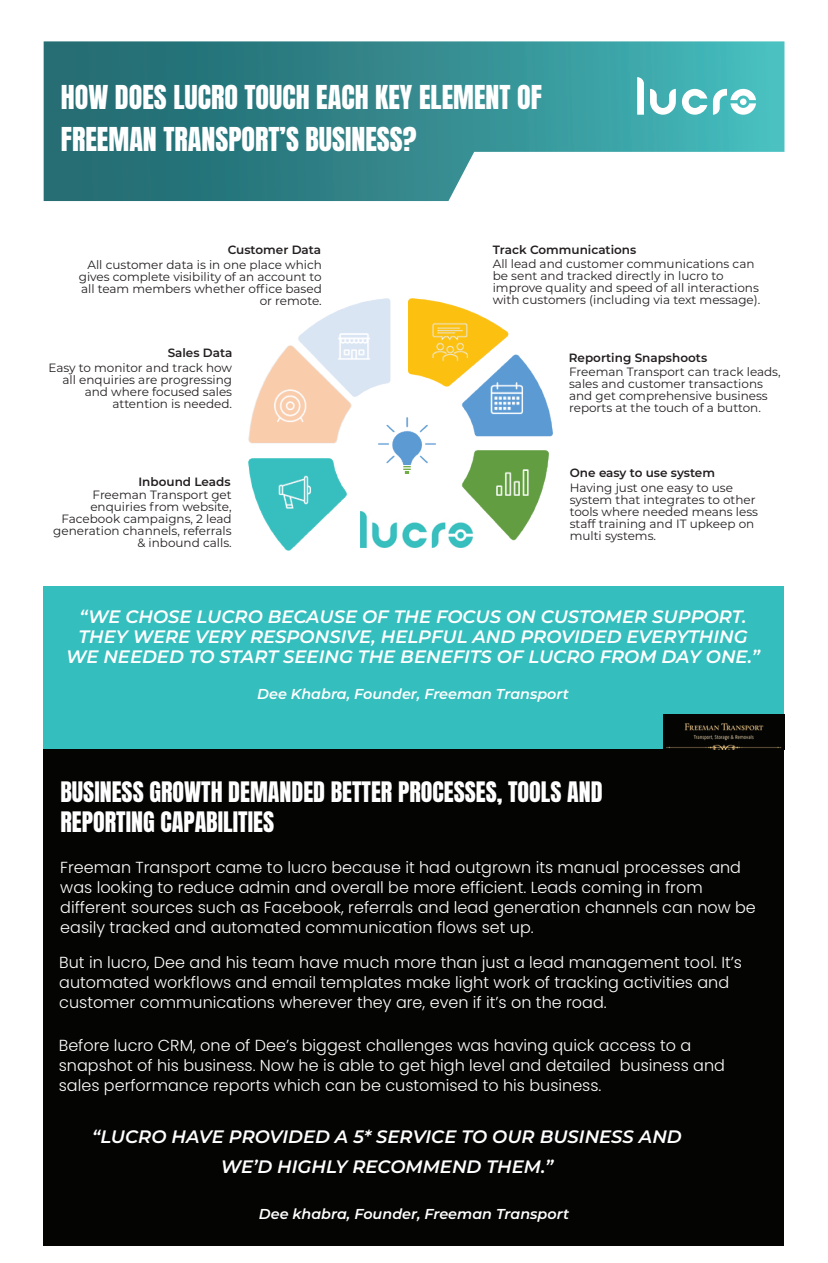
<style>
.page{position:relative;width:828px;height:1263px;background:#fff}
.page>*{position:absolute;margin:0;border:0;box-sizing:border-box;transform-origin:0 0}
.t1{font:28px/42px "Anton";color:#fff}
.t2{font:24px/30px "Anton";color:#fff}
.t3{font:italic 600 18px/20px "Montserrat";color:#fff;text-align:center}
.t4{font:300 16px/20px "Poppins";color:#fff}
.t5{font:italic 600 14.4px "Montserrat";color:#fff}
.t6{font:12px/12px "Montserrat";color:#231f20;text-align:right}
.t7{font:600 12px "Montserrat";color:#231f20}
</style>
<div class="page">
<svg style="left:44px;top:41px;width:740px;height:160px;background:#4e999d"></svg>
<svg style="left:637px;top:77px;width:7px;height:38px"></svg>
<svg style="left:650px;top:89px;width:26px;height:26px"></svg>
<svg style="left:682px;top:89px;width:25px;height:26px"></svg>
<svg style="left:713px;top:89px;width:43px;height:26px"></svg>
<div style="left:740px;top:98px;width:7px;height:7px;background:#fff;border-radius:50%"></div>
<img style="left:249px;top:299px;width:303px;height:252px">
<img style="left:378px;top:418px;width:57px;height:55px">
<img style="left:360px;top:512px;width:112px;height:36px">
<div style="left:44px;top:587px;width:740px;height:162px;background:#34bebd"></div>
<div style="left:44px;top:749px;width:740px;height:496px;background:#040503"></div>
<img style="left:663px;top:714px;width:121px;height:36px">
<h1 class="t1" style="left:61px;top:78px;width:483px">HOW DOES LUCRO TOUCH EACH KEY ELEMENT OF<br>FREEMAN TRANSPORT’S BUSINESS?</h1>
<p class="t7" style="left:228px;top:242px;width:95px">Customer Data</p>
<p class="t6" style="left:79px;top:258px;width:245px">All customer data is in one place which gives complete visibility of an account to all team members whether office based or remote.</p>
<p class="t7" style="left:168px;top:344px;width:66px">Sales Data</p>
<p class="t6" style="left:48px;top:361px;width:185px">Easy to monitor and track how all enquiries are progressing and where focused sales attention is needed.</p>
<p class="t7" style="left:138px;top:473px;width:94px">Inbound Leads</p>
<p class="t6" style="left:53px;top:488px;width:180px">Freeman Transport get enquiries from website,<br>Facebook campaigns, 2 lead generation channels, referrals &amp; inbound calls.</p>
<p class="t7" style="left:493px;top:241px;width:145px">Track Communications</p>
<p class="t6" style="left:493px;top:258px;width:269px;text-align:left">All lead and customer communications can be sent and tracked directly in lucro to improve quality and speed of all interactions with customers (including via text message).</p>
<p class="t7" style="left:569px;top:349px;width:140px">Reporting Snapshoots</p>
<p class="t6" style="left:569px;top:365px;width:213px;text-align:left">Freeman Transport can track leads, sales and customer transactions and get comprehensive business reports at the touch of a button.</p>
<p class="t7" style="left:570px;top:464px;width:147px">One easy to use system</p>
<p class="t6" style="left:570px;top:481px;width:190px;text-align:left">Having just one easy to use system that integrates to other tools where needed means less staff training and IT upkeep on multi systems.</p>
<h3 class="t3" style="left:66px;top:606px;width:696px">“WE CHOSE LUCRO BECAUSE OF THE FOCUS ON CUSTOMER SUPPORT.<br>THEY WERE VERY RESPONSIVE, HELPFUL AND PROVIDED EVERYTHING<br>WE NEEDED TO START SEEING THE BENEFITS OF LUCRO FROM DAY ONE.”</h3>
<p class="t5" style="left:257px;top:684px;width:313px">Dee Khabra, Founder, Freeman Transport</p>
<h2 class="t2" style="left:60px;top:779px;width:544px">BUSINESS GROWTH DEMANDED BETTER PROCESSES, TOOLS AND<br>REPORTING CAPABILITIES</h2>
<p class="t4" style="left:60px;top:857px;width:697px">Freeman Transport came to lucro because it had outgrown its manual processes and was looking to reduce admin and overall be more efficient. Leads coming in from different sources such as Facebook, referrals and lead generation channels can now be easily tracked and automated communication flows set up.</p>
<h3 class="t4" style="left:59px;top:953px;width:684px">But in lucro, Dee and his team have much more than just a lead management tool. It’s automated workflows and email templates make light work of tracking activities and customer communications wherever they are, even if it’s on the road.</h3>
<h3 class="t4" style="left:59px;top:1035px;width:668px">Before lucro CRM, one of Dee’s biggest challenges was having quick access to a snapshot of his business. Now he is able to get high level and detailed business and sales performance reports which can be customised to his business.</h3>
<h3 class="t3" style="left:92px;top:1121px;width:591px;line-height:30px">“LUCRO HAVE PROVIDED A 5* SERVICE TO OUR BUSINESS AND<br>WE’D HIGHLY RECOMMEND THEM.”</h3>
<p class="t5" style="left:259px;top:1203px;width:312px">Dee khabra, Founder, Freeman Transport</p>
</div>
